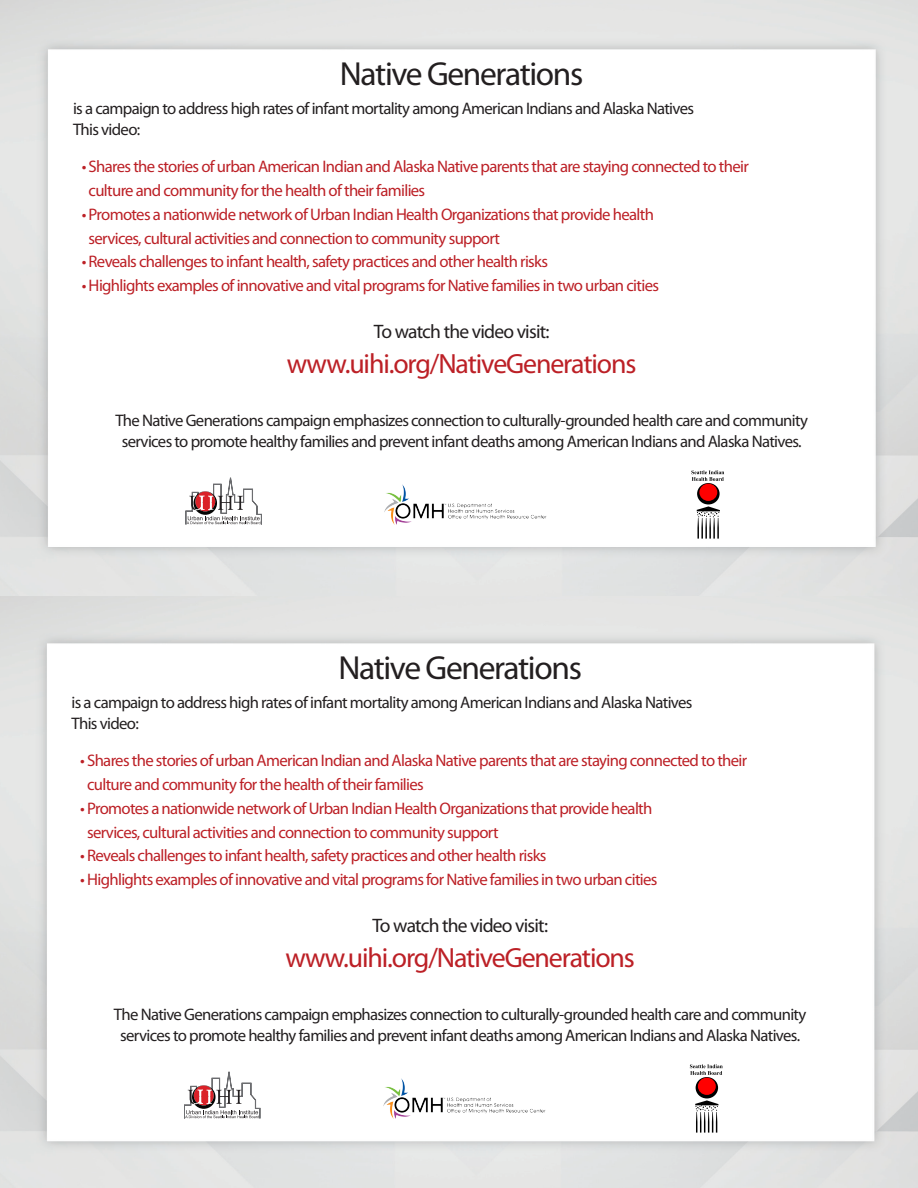
<style>
.page{position:relative;width:918px;height:1188px;background:#fff}
.page>*{position:absolute;margin:0;border:0;box-sizing:border-box;transform-origin:0 0}
.t1{font:33.45px "Myriad Pro";letter-spacing:-.04em;color:#231f20}
.t2{font:27.9px "Myriad Pro";letter-spacing:-.04em;color:#bc2026}
.t3{font:19.5px "Myriad Pro";letter-spacing:-.04em;color:#231f20}
.t4{font:16.8px/23.7px "Myriad Pro";letter-spacing:-.04em;color:#bc2026}
.t5{font:16.8px/20.9px "Myriad Pro";letter-spacing:-.04em;color:#231f20}
</style>
<div class="page">
<img style="left:0;top:596px;width:918px;height:592px">
<svg style="left:184px;top:1072px;width:76px;height:46px"></svg>
<img style="left:383px;top:1078px;width:163px;height:41px">
<svg style="left:696px;top:1077px;width:22px;height:21px"></svg>
<div style="left:698px;top:1078px;width:18px;height:17px;background:#f00;border-radius:50%"></div>
<svg style="left:695px;top:1100px;width:23px;height:33px"></svg>
<svg style="left:690px;top:1064px;width:33px;height:11px"></svg>
<img style="left:0;top:0;width:918px;height:596px">
<svg style="left:186px;top:478px;width:76px;height:46px"></svg>
<img style="left:385px;top:484px;width:163px;height:41px">
<svg style="left:697px;top:483px;width:23px;height:21px"></svg>
<div style="left:699px;top:484px;width:18px;height:17px;background:#f00;border-radius:50%"></div>
<svg style="left:697px;top:506px;width:23px;height:33px"></svg>
<svg style="left:691px;top:470px;width:33px;height:11px"></svg>
<p class="t1" style="left:340px;top:53px;width:245px">Native Generations</p>
<p class="t5" style="left:73px;top:98px;width:622px">is a campaign to address high rates of infant mortality among American Indians and Alaska Natives<br>This video:</p>
<p class="t4" style="left:89px;top:155px;width:662px;text-indent:-7px">• Shares the stories of urban American Indian and Alaska Native parents that are staying connected to their culture and community for the health of their families</p>
<p class="t4" style="left:89px;top:202px;width:567px;text-indent:-7px">• Promotes a nationwide network of Urban Indian Health Organizations that provide health services, cultural activities and connection to community support</p>
<p class="t4" style="left:82px;top:250px;width:468px">• Reveals challenges to infant health, safety practices and other health risks</p>
<p class="t4" style="left:82px;top:273px;width:579px">• Highlights examples of innovative and vital programs for Native families in two urban cities</p>
<p class="t3" style="left:374px;top:320px;width:177px">To watch the video visit:</p>
<p class="t2" style="left:287px;top:346px;width:351px">www.uihi.org/NativeGenerations</p>
<p class="t5" style="left:115px;top:410px;width:694px;text-align:center">The Native Generations campaign emphasizes connection to culturally-grounded health care and community services to promote healthy families and prevent infant deaths among American Indians and Alaska Natives.</p>
<p class="t1" style="left:338px;top:647px;width:245px">Native Generations</p>
<p class="t5" style="left:72px;top:692px;width:622px">is a campaign to address high rates of infant mortality among American Indians and Alaska Natives<br>This video:</p>
<p class="t4" style="left:87px;top:749px;width:662px;text-indent:-7px">• Shares the stories of urban American Indian and Alaska Native parents that are staying connected to their culture and community for the health of their families</p>
<p class="t4" style="left:87px;top:796px;width:567px;text-indent:-7px">• Promotes a nationwide network of Urban Indian Health Organizations that provide health services, cultural activities and connection to community support</p>
<p class="t4" style="left:80px;top:844px;width:468px">• Reveals challenges to infant health, safety practices and other health risks</p>
<p class="t4" style="left:80px;top:867px;width:579px">• Highlights examples of innovative and vital programs for Native families in two urban cities</p>
<p class="t3" style="left:372px;top:914px;width:177px">To watch the video visit:</p>
<p class="t2" style="left:285px;top:940px;width:351px">www.uihi.org/NativeGenerations</p>
<p class="t5" style="left:114px;top:1004px;width:694px;text-align:center">The Native Generations campaign emphasizes connection to culturally-grounded health care and community services to promote healthy families and prevent infant deaths among American Indians and Alaska Natives.</p>
</div>
